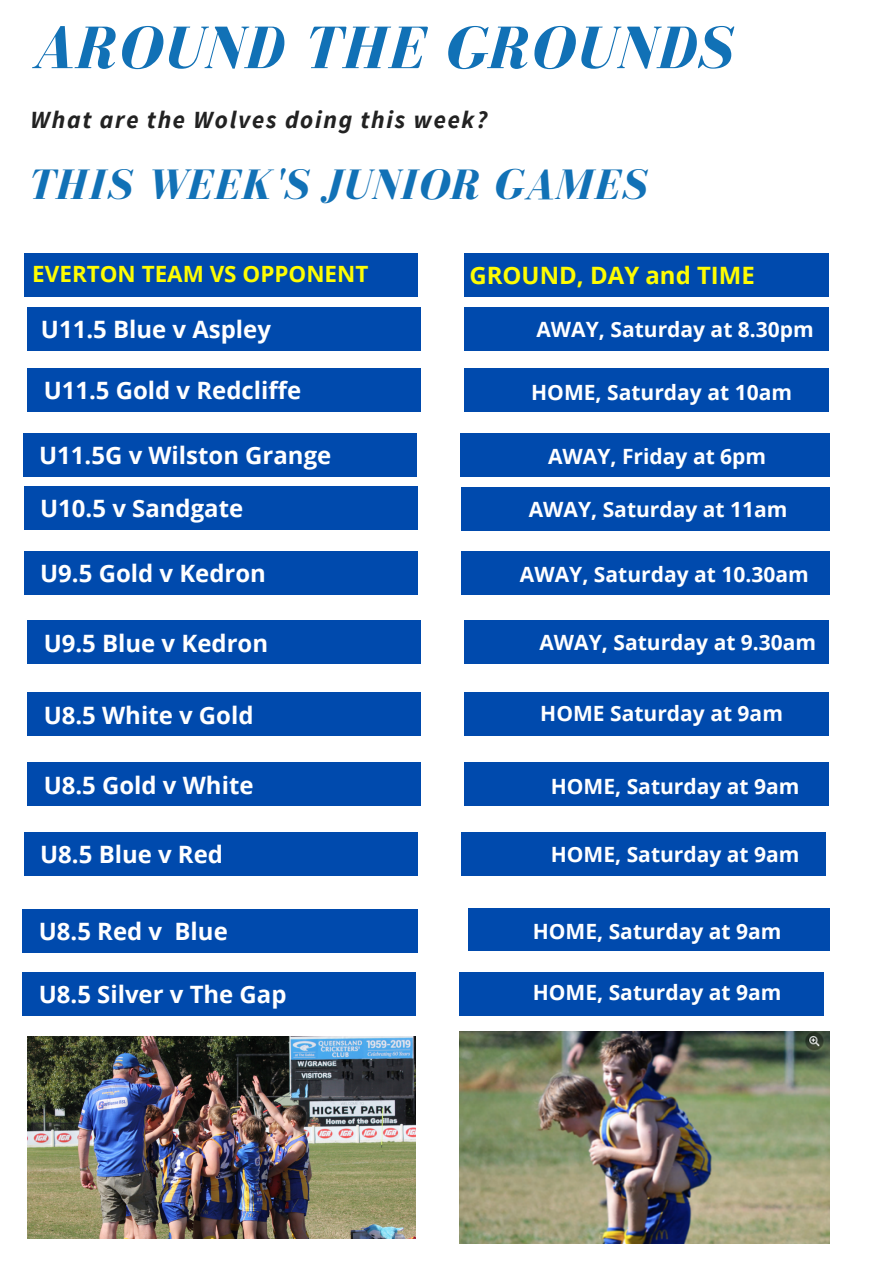
<style>
.page{position:relative;width:894px;height:1264px;background:#fff}
.page>*{position:absolute;margin:0;border:0;box-sizing:border-box;transform-origin:0 0}
.t1{font:italic 700 61.8px "Bodoni FLF";letter-spacing:.03em;color:#1171b6}
.t2{font:italic 700 43.8px "Bodoni FLF";letter-spacing:.03em;color:#1171b6}
.t3{font:italic 700 24.6px "Source Sans Pro";letter-spacing:.07em;color:#222}
.t4{font:700 23.85px "Open Sans";color:#fff}
.t5{font:700 23.85px "Open Sans";color:#fefd02}
.t6{font:700 22.35px "Open Sans";color:#fefd02}
.t7{font:700 21px "Open Sans";color:#fff}
</style>
<div class="page">
<div style="left:27px;top:307px;width:394px;height:43px;background:#004aad"></div>
<div style="left:464px;top:307px;width:365px;height:43px;background:#004aad"></div>
<div style="left:27px;top:368px;width:394px;height:44px;background:#004aad"></div>
<div style="left:464px;top:368px;width:365px;height:44px;background:#004aad"></div>
<div style="left:24px;top:486px;width:393px;height:43px;background:#004aad"></div>
<div style="left:461px;top:487px;width:368px;height:44px;background:#004aad"></div>
<div style="left:24px;top:253px;width:393px;height:43px;background:#004aad"></div>
<div style="left:464px;top:253px;width:365px;height:43px;background:#004aad"></div>
<div style="left:24px;top:551px;width:393px;height:43px;background:#004aad"></div>
<div style="left:461px;top:551px;width:368px;height:43px;background:#004aad"></div>
<div style="left:27px;top:620px;width:394px;height:44px;background:#004aad"></div>
<div style="left:464px;top:620px;width:365px;height:44px;background:#004aad"></div>
<div style="left:27px;top:692px;width:394px;height:44px;background:#004aad"></div>
<div style="left:464px;top:692px;width:365px;height:44px;background:#004aad"></div>
<div style="left:27px;top:762px;width:394px;height:44px;background:#004aad"></div>
<div style="left:464px;top:762px;width:365px;height:44px;background:#004aad"></div>
<div style="left:24px;top:832px;width:393px;height:43px;background:#004aad"></div>
<div style="left:461px;top:832px;width:364px;height:43px;background:#004aad"></div>
<div style="left:22px;top:909px;width:395px;height:43px;background:#004aad"></div>
<div style="left:468px;top:907px;width:361px;height:43px;background:#004aad"></div>
<div style="left:22px;top:972px;width:394px;height:43px;background:#004aad"></div>
<div style="left:459px;top:972px;width:365px;height:43px;background:#004aad"></div>
<div style="left:23px;top:433px;width:393px;height:43px;background:#004aad"></div>
<div style="left:460px;top:433px;width:369px;height:44px;background:#004aad"></div>
<img style="left:459px;top:1031px;width:370px;height:212px">
<img style="left:27px;top:1036px;width:389px;height:202px">
<p class="t1" style="left:32px;top:15px;width:700px">AROUND THE GROUNDS</p>
<p class="t3" style="left:31px;top:104px;width:458px">What are the Wolves doing this week?</p>
<p class="t2" style="left:27px;top:161px;width:620px">THIS WEEK'S JUNIOR GAMES</p>
<p class="t6" style="left:32px;top:258px;width:337px">EVERTON TEAM VS OPPONENT</p>
<p class="t5" style="left:469px;top:258px;width:287px">GROUND, DAY and TIME</p>
<p class="t4" style="left:41px;top:312px;width:231px">U11.5 Blue v Aspley</p>
<p class="t4" style="left:44px;top:374px;width:259px">U11.5 Gold v Redcliffe</p>
<p class="t7" style="left:536px;top:314px;width:279px">AWAY, Saturday at 8.30pm</p>
<p class="t7" style="left:531px;top:377px;width:262px">HOME, Saturday at 10am</p>
<p class="t4" style="left:39px;top:438px;width:293px">U11.5G v Wilston Grange</p>
<p class="t7" style="left:548px;top:442px;width:219px">AWAY, Friday at 6pm</p>
<p class="t4" style="left:40px;top:491px;width:204px">U10.5 v Sandgate</p>
<p class="t7" style="left:528px;top:494px;width:260px">AWAY, Saturday at 11am</p>
<p class="t4" style="left:40px;top:556px;width:227px">U9.5 Gold v Kedron</p>
<p class="t4" style="left:44px;top:563px;width:54px">U9.5</p>
<p class="t7" style="left:520px;top:559px;width:290px">AWAY, Saturday at 10.30am</p>
<p class="t4" style="left:44px;top:626px;width:226px">U9.5 Blue v Kedron</p>
<p class="t7" style="left:539px;top:627px;width:278px">AWAY, Saturday at 9.30am</p>
<p class="t4" style="left:44px;top:698px;width:211px">U8.5 White v Gold</p>
<p class="t7" style="left:540px;top:698px;width:244px">HOME Saturday at 9am</p>
<p class="t4" style="left:44px;top:768px;width:211px">U8.5 Gold v White</p>
<p class="t7" style="left:550px;top:771px;width:250px">HOME, Saturday at 9am</p>
<p class="t4" style="left:40px;top:837px;width:184px">U8.5 Blue v Red</p>
<p class="t7" style="left:550px;top:839px;width:250px">HOME, Saturday at 9am</p>
<p class="t4" style="left:39px;top:914px;width:190px">U8.5 Red v Blue</p>
<p class="t7" style="left:532px;top:916px;width:250px">HOME, Saturday at 9am</p>
<p class="t4" style="left:39px;top:977px;width:249px">U8.5 Silver v The Gap</p>
<p class="t7" style="left:532px;top:977px;width:250px">HOME, Saturday at 9am</p>
</div>
